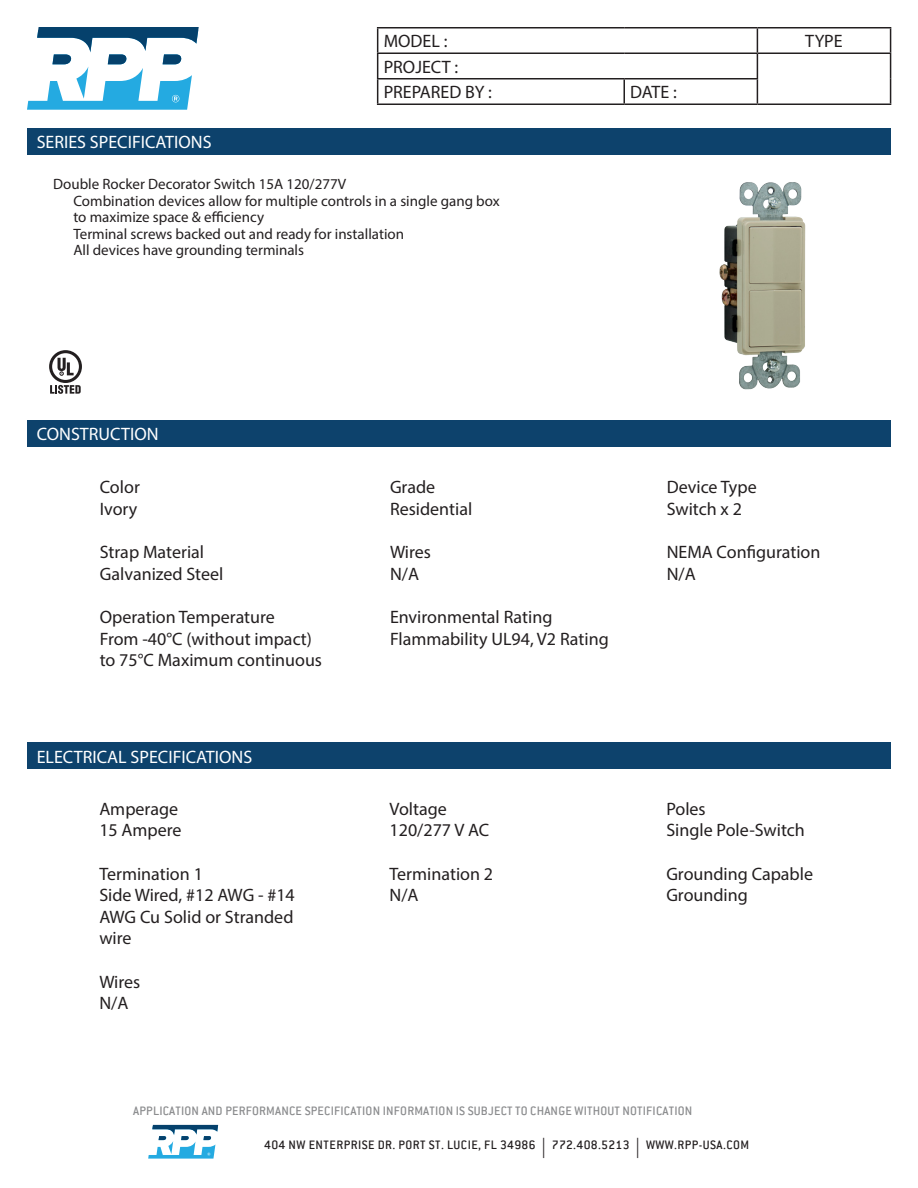
<style>
.page{position:relative;width:918px;height:1188px;background:#fff}
.page>*{position:absolute;margin:0;border:0;box-sizing:border-box;transform-origin:0 0}
.t1{font:18px/21.6px "Myriad Pro";color:#231f20}
.t2{font:18px "Myriad Pro";color:#fff}
.t3{font:15px/16.5px "Myriad Pro";color:#231f20}
.t4{font:500 13.5px "Conduit ITC";letter-spacing:.015em;color:#8b8c8e}
.t5{font:500 13.5px "Conduit ITC";letter-spacing:.035em;color:#231f20}
.s1{font-family:"Myriad Pro";font-weight:400;font-size:20.25px}
</style>
<div class="page">
<svg style="left:27px;top:27px;width:172px;height:83px"></svg>
<svg style="left:148px;top:1125px;width:70px;height:34px"></svg>
<hr style="left:377px;top:27px;width:247px;height:1px;background:#231f20">
<hr style="left:624px;top:27px;width:133px;height:1px;background:#231f20">
<hr style="left:757px;top:27px;width:134px;height:1px;background:#231f20">
<hr style="left:377px;top:52px;width:247px;height:2px;background:#231f20">
<hr style="left:624px;top:52px;width:133px;height:2px;background:#231f20">
<hr style="left:757px;top:52px;width:134px;height:2px;background:#231f20">
<hr style="left:377px;top:78px;width:247px;height:2px;background:#231f20">
<svg style="left:377px;top:28px;width:1px;height:76px"></svg>
<hr style="left:624px;top:78px;width:134px;height:2px;background:#231f20">
<hr style="left:623px;top:80px;width:2px;height:24px;background:#231f20">
<svg style="left:757px;top:28px;width:1px;height:76px"></svg>
<svg style="left:890px;top:28px;width:1px;height:76px"></svg>
<hr style="left:377px;top:104px;width:247px;height:1px;background:#231f20">
<hr style="left:624px;top:104px;width:133px;height:1px;background:#231f20">
<hr style="left:757px;top:104px;width:134px;height:1px;background:#231f20">
<div style="left:27px;top:129px;width:864px;height:26px;background:#0d426c"></div>
<div style="left:27px;top:420px;width:864px;height:27px;background:#0d426c"></div>
<div style="left:27px;top:742px;width:864px;height:27px;background:#0d426c"></div>
<svg style="left:49px;top:350px;width:33px;height:44px"></svg>
<img style="left:719px;top:182px;width:87px;height:208px">
<p class="t2" style="left:37px;top:131px;width:176px">SERIES SPECIFICATIONS</p>
<p class="t1" style="left:384px;top:30px;width:65px">MODEL :</p>
<p class="t1" style="left:805px;top:30px;width:39px">TYPE</p>
<p class="t1" style="left:384px;top:54px;width:110px;line-height:25.5px">PROJECT :<br>PREPARED BY :</p>
<p class="t1" style="left:630px;top:81px;width:48px">DATE :</p>
<p class="t3" style="left:73px;top:176px;width:428px;text-indent:-20px">Double Rocker Decorator Switch 15A 120/277V<br>Combination devices allow for multiple controls in a single gang box to maximize space &amp; efficiency<br>Terminal screws backed out and ready for installation<br>All devices have grounding terminals</p>
<p class="t2" style="left:37px;top:423px;width:123px">CONSTRUCTION</p>
<p class="t1" style="left:100px;top:476px;width:42px">Color<br>Ivory</p>
<p class="t1" style="left:100px;top:541px;width:125px">Strap Material<br>Galvanized Steel</p>
<p class="t1" style="left:100px;top:606px;width:224px">Operation Temperature<br>From -40°C (without impact) to 75°C Maximum continuous</p>
<p class="t2" style="left:37px;top:745px;width:217px">ELECTRICAL SPECIFICATIONS</p>
<p class="t1" style="left:99px;top:798px;width:84px">Amperage<br>15 Ampere</p>
<p class="t1" style="left:99px;top:863px;width:197px">Termination 1<br>Side Wired, #12 AWG - #14<br>AWG Cu Solid or Stranded wire</p>
<p class="t1" style="left:99px;top:971px;width:43px">Wires<br>N/A</p>
<p class="t1" style="left:390px;top:476px;width:84px">Grade<br>Residential</p>
<p class="t1" style="left:390px;top:541px;width:43px">Wires<br>N/A</p>
<p class="t1" style="left:390px;top:606px;width:220px">Environmental Rating<br>Flammability UL94, V2 Rating</p>
<p class="t1" style="left:667px;top:476px;width:91px">Device Type<br>Switch x 2</p>
<p class="t1" style="left:667px;top:541px;width:155px">NEMA Configuration<br>N/A</p>
<p class="t1" style="left:390px;top:798px;width:101px">Voltage<br>120/277 V AC</p>
<p class="t1" style="left:390px;top:863px;width:105px">Termination 2<br>N/A</p>
<p class="t1" style="left:666px;top:798px;width:140px">Poles<br>Single Pole-Switch</p>
<p class="t1" style="left:666px;top:863px;width:148px">Grounding Capable<br>Grounding</p>
<p class="t4" style="left:133px;top:1103px;width:561px">APPLICATION AND PERFORMANCE SPECIFICATION INFORMATION IS SUBJECT TO CHANGE WITHOUT NOTIFICATION</p>
<p class="t5" style="left:264px;top:1137px;width:486px">404 NW ENTERPRISE DR. PORT ST. LUCIE, FL 34986 <span class="s1">|</span> 772.408.5213 <span class="s1">|</span> WWW.RPP-USA.COM</p>
</div>
